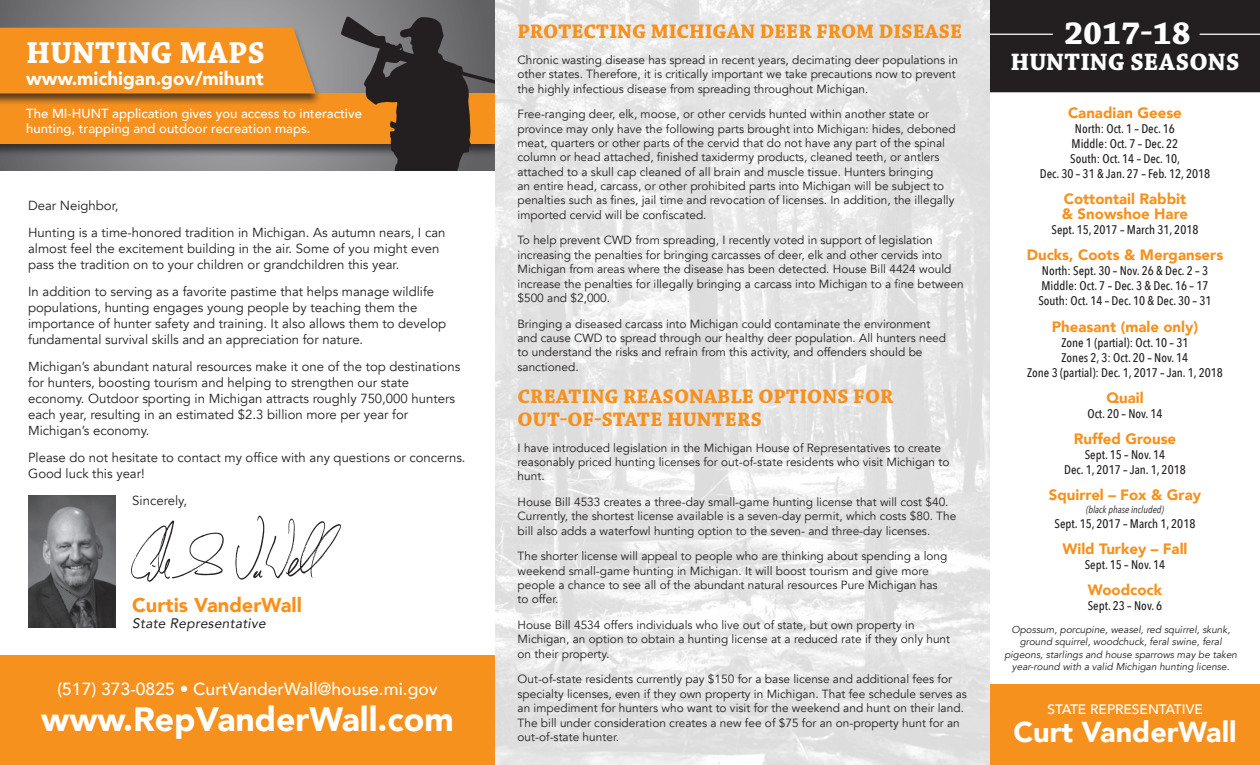
<style>
.page{position:relative;width:1260px;height:765px;background:#fff}
.page>*{position:absolute;margin:0;border:0;box-sizing:border-box;transform-origin:0 0}
.t1{font:900 33.75px "Avenir";color:#fff}
.t2{font:700 33.75px "Chaparral Pro";color:#fff}
.t3{font:700 31.88px "Chaparral Pro";letter-spacing:.005em;color:#fff}
.t4{font:900 28.75px "Avenir";color:#fff}
.t5{font:700 25px "Chaparral Pro";letter-spacing:.005em;color:#fff}
.t6{font:700 20.62px/23.1px "Chaparral Pro";letter-spacing:.005em;color:#f6911e}
.t7{font:900 20px "Avenir";color:#f6911e}
.t8{font:900 18.75px "Avenir";color:#fff}
.t9{font:500 17.5px "Avenir";color:#fff}
.t10{font:900 15px/15px "Avenir";color:#f6911e}
.t11{font:italic 13.75px "Avenir";letter-spacing:.02em;color:#231f20}
.t12{font:500 13.75px "Avenir";color:#fff}
.t13{font:13.12px/16px "Avenir";color:#231f20}
.t14{font:500 13.12px/15px "Avenir";color:#fff}
.t15{font:500 12.5px/15px "Avenir Next Condensed";color:#231f20;text-align:center}
.t16{font:11.88px/14.4px "Avenir";color:#231f20}
.t17{font:italic 10px/12.5px "Avenir";color:#231f20;text-align:center}
.t18{font:italic 10px "Avenir Next Condensed";color:#231f20}
</style>
<div class="page">
<svg style="left:0;top:0;width:495px;height:171px;background:#87878a"></svg>
<div style="left:0;top:656px;width:495px;height:109px;background:#f6911e"></div>
<div style="left:0;top:92px;width:502px;height:65px;background:#231f20;opacity:.75"></div>
<div style="left:0;top:93px;width:495px;height:51px;background:#f6911e"></div>
<div style="left:0;top:26px;width:322px;height:80px;background:#231f20;opacity:.75"></div>
<div style="left:0;top:28px;width:316px;height:65px;background:#f6911e"></div>
<img style="left:495px;top:0;width:495px;height:765px">
<div style="left:990px;top:0;width:270px;height:93px;background:#231f20"></div>
<svg style="left:990px;top:92px;width:270px;height:1px"></svg>
<div style="left:990px;top:684px;width:270px;height:81px;background:#f6911e"></div>
<hr style="left:1200px;top:34px;width:60px;height:1px;background:#fff">
<hr style="left:990px;top:34px;width:63px;height:1px;background:#fff">
<svg style="left:341px;top:17px;width:154px;height:154px"></svg>
<img style="left:28px;top:496px;width:87px;height:132px">
<img style="left:131px;top:515px;width:210px;height:67px">
<p class="t2" style="left:1064px;top:13px;width:128px">2017-18</p>
<p class="t5" style="left:1010px;top:47px;width:231px">HUNTING SEASONS</p>
<p class="t6" style="left:518px;top:21px;width:446px">PROTECTING MICHIGAN DEER FROM DISEASE</p>
<p class="t16" style="left:518px;top:53px;width:442px">Chronic wasting disease has spread in recent years, decimating deer populations in other states. Therefore, it is critically important we take precautions now to prevent the highly infectious disease from spreading throughout Michigan.</p>
<p class="t16" style="left:518px;top:107px;width:440px">Free-ranging deer, elk, moose, or other cervids hunted within another state or province may only have the following parts brought into Michigan: hides, deboned meat, quarters or other parts of the cervid that do not have any part of the spinal column or head attached, finished taxidermy products, cleaned teeth, or antlers attached to a skull cap cleaned of all brain and muscle tissue. Hunters bringing<br>an entire head, carcass, or other prohibited parts into Michigan will be subject to penalties such as fines, jail time and revocation of licenses. In addition, the illegally imported cervid will be confiscated.</p>
<p class="t16" style="left:518px;top:233px;width:448px">To help prevent CWD from spreading, I recently voted in support of legislation increasing the penalties for bringing carcasses of deer, elk and other cervids into Michigan from areas where the disease has been detected. House Bill 4424 would increase the penalties for illegally bringing a carcass into Michigan to a fine between $500 and $2,000.</p>
<p class="t16" style="left:518px;top:316px;width:430px">Bringing a diseased carcass into Michigan could contaminate the environment and cause CWD to spread through our healthy deer population. All hunters need to understand the risks and refrain from this activity, and offenders should be sanctioned.</p>
<p class="t3" style="left:26px;top:35px;width:240px">HUNTING MAPS</p>
<p class="t8" style="left:26px;top:62px;width:239px">www.michigan.gov/mihunt</p>
<p class="t10" style="left:1068px;top:105px;width:115px">Canadian Geese</p>
<p class="t15" style="left:1040px;top:121px;width:172px">North: Oct. 1 – Dec. 16<br>Middle: Oct. 7 – Dec. 22<br>South: Oct. 14 – Dec. 10,<br>Dec. 30 – 31 &amp; Jan. 27 – Feb. 12, 2018</p>
<p class="t10" style="left:1062px;top:191px;width:128px">Cottontail Rabbit &amp; Snowshoe Hare</p>
<p class="t15" style="left:1052px;top:222px;width:148px">Sept. 15, 2017 – March 31, 2018</p>
<p class="t10" style="left:1027px;top:247px;width:198px">Ducks, Coots &amp; Mergansers</p>
<p class="t15" style="left:1038px;top:264px;width:175px;text-align:left">North: Sept. 30 – Nov. 26 &amp; Dec. 2 – 3<br>Middle: Oct. 7 – Dec. 3 &amp; Dec. 16 – 17<br>South: Oct. 14 – Dec. 10 &amp; Dec. 30 – 31</p>
<p class="t10" style="left:1052px;top:319px;width:148px">Pheasant (male only)</p>
<p class="t15" style="left:1027px;top:335px;width:197px">Zone 1 (partial): Oct. 10 – 31<br>Zones 2, 3: Oct. 20 – Nov. 14<br>Zone 3 (partial): Dec. 1, 2017 – Jan. 1, 2018</p>
<p class="t10" style="left:1106px;top:390px;width:39px">Quail</p>
<p class="t15" style="left:1087px;top:406px;width:77px">Oct. 20 – Nov. 14</p>
<p class="t10" style="left:1074px;top:431px;width:104px">Ruffed Grouse</p>
<p class="t15" style="left:1064px;top:447px;width:123px">Sept. 15 – Nov. 14<br>Dec. 1, 2017 – Jan. 1, 2018</p>
<p class="t10" style="left:1049px;top:487px;width:154px">Squirrel – Fox &amp; Gray</p>
<p class="t18" style="left:1086px;top:503px;width:79px">(black phase included)</p>
<p class="t15" style="left:1055px;top:516px;width:142px">Sept. 15, 2017 – March 1, 2018</p>
<p class="t10" style="left:1062px;top:541px;width:127px">Wild Turkey – Fall</p>
<p class="t15" style="left:1085px;top:557px;width:82px">Sept. 15 – Nov. 14</p>
<p class="t10" style="left:1088px;top:582px;width:76px">Woodcock</p>
<p class="t14" style="left:26px;top:105px;width:337px">The MI-HUNT application gives you access to interactive hunting, trapping and outdoor recreation maps.</p>
<p class="t13" style="left:28px;top:198px;width:92px">Dear Neighbor,</p>
<p class="t13" style="left:28px;top:225px;width:419px">Hunting is a time-honored tradition in Michigan. As autumn nears, I can almost feel the excitement building in the air. Some of you might even pass the tradition on to your children or grandchildren this year.</p>
<p class="t13" style="left:28px;top:284px;width:420px">In addition to serving as a favorite pastime that helps manage wildlife populations, hunting engages young people by teaching them the importance of hunter safety and training. It also allows them to develop fundamental survival skills and an appreciation for nature.</p>
<p class="t13" style="left:28px;top:359px;width:434px">Michigan’s abundant natural resources make it one of the top destinations for hunters, boosting tourism and helping to strengthen our state economy. Outdoor sporting in Michigan attracts roughly 750,000 hunters each year, resulting in an estimated $2.3 billion more per year for Michigan’s economy.</p>
<p class="t13" style="left:28px;top:450px;width:439px">Please do not hesitate to contact my office with any questions or concerns.<br>Good luck this year!</p>
<p class="t13" style="left:132px;top:493px;width:56px">Sincerely,</p>
<p class="t6" style="left:518px;top:385px;width:377px">CREATING REASONABLE OPTIONS FOR<br>OUT-OF-STATE HUNTERS</p>
<p class="t16" style="left:518px;top:440px;width:433px">I have introduced legislation in the Michigan House of Representatives to create reasonably priced hunting licenses for out-of-state residents who visit Michigan to hunt.</p>
<p class="t16" style="left:518px;top:495px;width:440px">House Bill 4533 creates a three-day small-game hunting license that will cost $40.<br>Currently, the shortest license available is a seven-day permit, which costs $80. The bill also adds a waterfowl hunting option to the seven- and three-day licenses.</p>
<p class="t16" style="left:518px;top:549px;width:431px">The shorter license will appeal to people who are thinking about spending a long weekend small-game hunting in Michigan. It will boost tourism and give more people a chance to see all of the abundant natural resources Pure Michigan has to offer.</p>
<p class="t16" style="left:518px;top:618px;width:434px">House Bill 4534 offers individuals who live out of state, but own property in<br>Michigan, an option to obtain a hunting license at a reduced rate if they only hunt on their property.</p>
<p class="t16" style="left:518px;top:672px;width:451px">Out-of-state residents currently pay $150 for a base license and additional fees for specialty licenses, even if they own property in Michigan. That fee schedule serves as an impediment for hunters who want to visit for the weekend and hunt on their land.<br>The bill under consideration creates a new fee of $75 for an on-property hunt for an out-of-state hunter.</p>
<p class="t7" style="left:132px;top:587px;width:171px">Curtis VanderWall</p>
<p class="t15" style="left:1088px;top:599px;width:76px">Sept. 23 – Nov. 6</p>
<p class="t11" style="left:132px;top:615px;width:135px">State Representative</p>
<p class="t17" style="left:1004px;top:623px;width:234px">Opossum, porcupine, weasel, red squirrel, skunk, ground squirrel, woodchuck, feral swine, feral pigeons, starlings and house sparrows may be taken year-round with a valid Michigan hunting license.</p>
<p class="t12" style="left:1047px;top:697px;width:157px">STATE REPRESENTATIVE</p>
<p class="t4" style="left:1014px;top:708px;width:225px">Curt VanderWall</p>
<p class="t9" style="left:57px;top:674px;width:382px">(517) 373-0825 • CurtVanderWall@house.mi.gov</p>
<p class="t1" style="left:41px;top:691px;width:414px">www.RepVanderWall.com</p>
</div>
